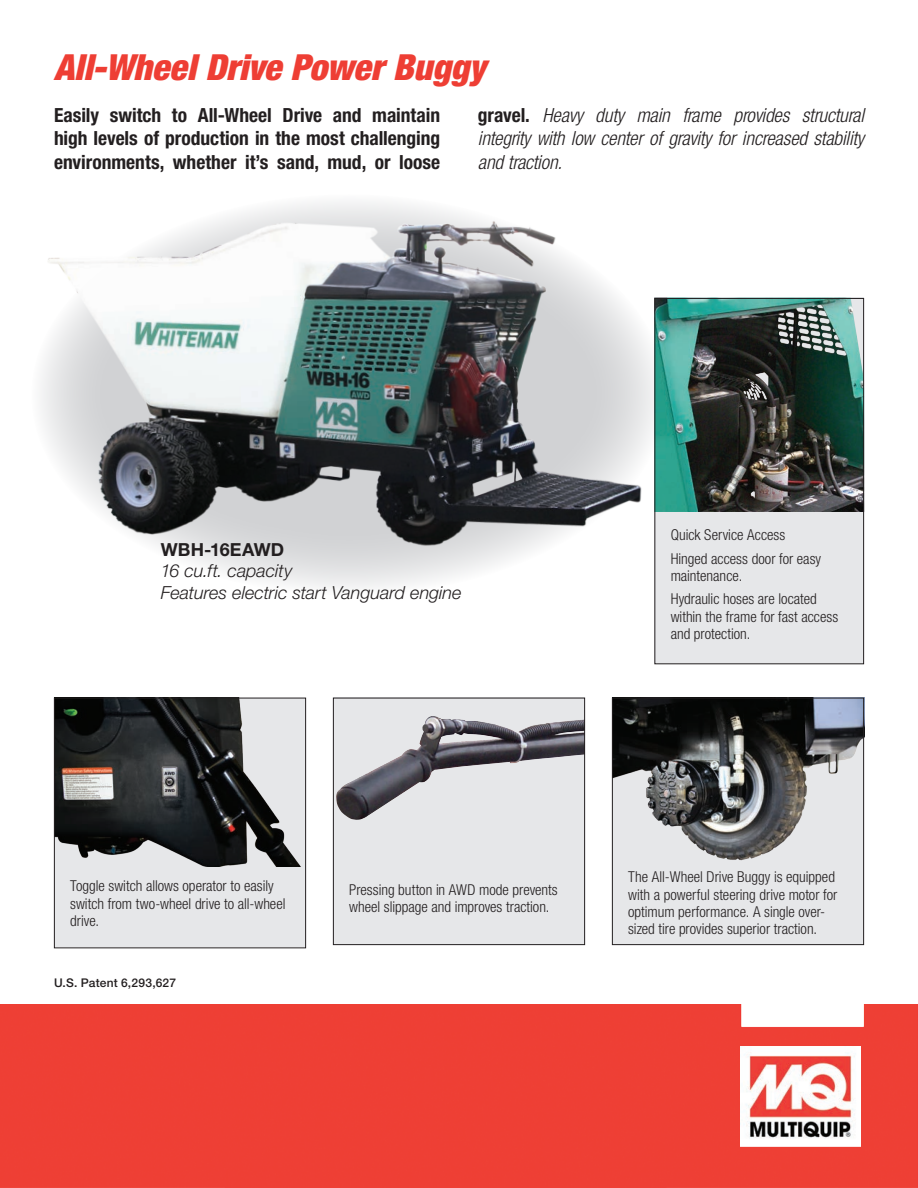
<style>
.page{position:relative;width:918px;height:1188px;background:#fff}
.page>*{position:absolute;margin:0;border:0;box-sizing:border-box;transform-origin:0 0}
.t1{font:italic 900 condensed 36px "Helvetica Neue LT Std";letter-spacing:-.005em;color:#ee3e34}
.t2{font:700 condensed 19.5px/23.4px "Helvetica Neue LT Std";color:#231f20;text-align:justify}
.t3{font:italic 300 condensed 19.5px/23.4px "Helvetica Neue LT Std";letter-spacing:-.005em;color:#231f20;text-align:justify}
.t4{font:italic 300 18px/21.6px "Helvetica Neue LT Std";color:#231f20}
.t5{font:700 18px "Helvetica Neue LT Std";letter-spacing:.005em;color:#231f20}
.t6{font:300 condensed 15px/17.2px "Helvetica Neue LT Std";color:#231f20}
.t7{font:500 12px "Helvetica Neue LT Std";letter-spacing:.015em;color:#231f20}
.s1{font-weight:700;font-style:normal}
</style>
<div class="page">
<div style="left:333px;top:698px;width:252px;height:247px;background:#e6e7e9"></div>
<div style="left:54px;top:698px;width:252px;height:248px;background:#e6e7e9"></div>
<div style="left:612px;top:698px;width:252px;height:247px;background:#e6e7e9"></div>
<div style="left:0;top:1004px;width:918px;height:184px;background:#ee3f35"></div>
<img style="left:741px;top:1046px;width:120px;height:101px">
<img style="left:41px;top:202px;width:613px;height:386px">
<img style="left:56px;top:698px;width:251px;height:168px">
<img style="left:614px;top:700px;width:248px;height:161px">
<img style="left:336px;top:716px;width:247px;height:104px">
<div style="left:654px;top:297px;width:210px;height:366px;background:#e6e7e9"></div>
<img style="left:656px;top:300px;width:206px;height:212px">
<div style="left:654px;top:298px;width:210px;height:366px;border:1px solid #231f20"></div>
<div style="left:612px;top:698px;width:252px;height:247px;border:1px solid #231f20"></div>
<div style="left:333px;top:698px;width:252px;height:247px;border:1px solid #231f20"></div>
<div style="left:54px;top:698px;width:252px;height:250px;border:1px solid #231f20"></div>
<h1 class="t1" style="left:54px;top:45px;width:433px">All-Wheel Drive Power Buggy</h1>
<h2 class="t2" style="left:54px;top:103px;width:388px">Easily switch to All-Wheel Drive and maintain high levels of production in the most challenging environments, whether it’s sand, mud, or loose</h2>
<h2 class="t3" style="left:478px;top:104px;width:388px"><span class="s1">gravel.</span> Heavy duty main frame provides structural integrity with low center of gravity for increased stability and traction.</h2>
<p class="t5" style="left:161px;top:538px;width:125px">WBH-16EAWD</p>
<p class="t4" style="left:161px;top:560px;width:302px">16 cu.ft. capacity<br>Features electric start Vanguard engine</p>
<p class="t6" style="left:671px;top:523px;width:152px;line-height:23.7px">Quick Service Access<br>Hinged access door for easy</p>
<p class="t6" style="left:671px;top:563px;width:148px;line-height:23.7px">maintenance.<br>Hydraulic hoses are located</p>
<p class="t6" style="left:671px;top:608px;width:169px">within the frame for fast access and protection.</p>
<p class="t6" style="left:70px;top:877px;width:217px">Toggle switch allows operator to easily switch from two-wheel drive to all-wheel drive.</p>
<p class="t6" style="left:349px;top:881px;width:210px">Pressing button in AWD mode prevents wheel slippage and improves traction.</p>
<p class="t7" style="left:54px;top:976px;width:124px">U.S. Patent 6,293,627</p>
<p class="t6" style="left:628px;top:868px;width:211px">The All-Wheel Drive Buggy is equipped with a powerful steering drive motor for optimum performance. A single over&shy;sized tire provides superior traction.</p>
</div>
